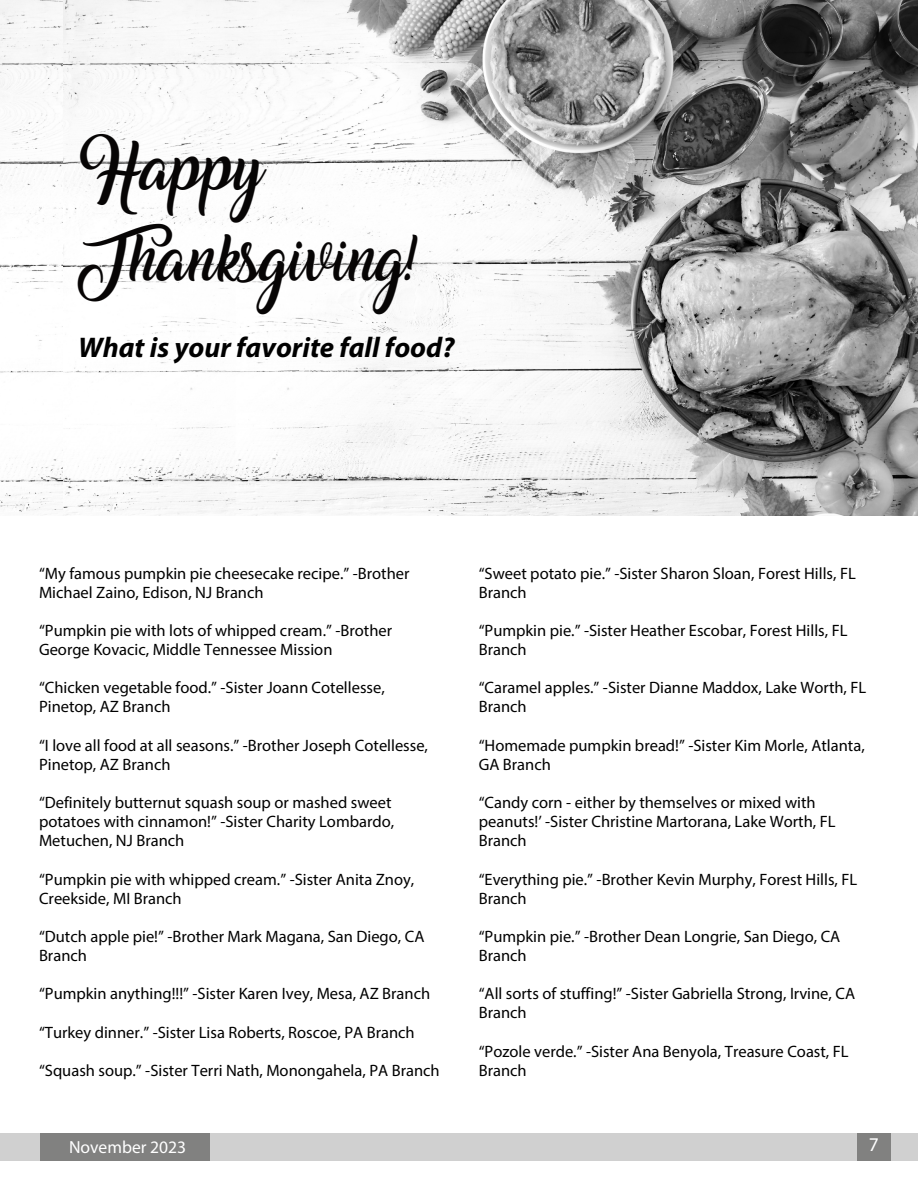
<style>
.page{position:relative;width:918px;height:1188px;background:#fff}
.page>*{position:absolute;margin:0;border:0;box-sizing:border-box;transform-origin:0 0}
.t1{font:41.55px/91.2px "Amarillo";color:#070505}
.t2{font:italic 700 28.5px "Myriad Pro";color:#000}
.t3{font:19.5px "Myriad Pro";color:#fff}
.t4{font:17.55px "Myriad Pro";color:#fff}
.t5{font:16.5px/19.2px "Myriad Pro";color:#000}
</style>
<div class="page">
<div style="left:0;top:1134px;width:918px;height:27px;background:#d0d0d0"></div>
<div style="left:40px;top:1134px;width:169px;height:27px;background:#818180"></div>
<div style="left:857px;top:1134px;width:34px;height:27px;background:#818180"></div>
<img style="left:0;top:0;width:63px;height:515px">
<img style="left:63px;top:0;width:855px;height:515px">
<p class="t1" style="left:78px;top:134px;width:340px">Happy<br>Thanksgiving!</p>
<p class="t2" style="left:78px;top:336px;width:378px">What is your favorite fall food?</p>
<p class="t5" style="left:39px;top:565px;width:372px">“My famous pumpkin pie cheesecake recipe.” -Brother<br>Michael Zaino, Edison, NJ Branch</p>
<p class="t5" style="left:39px;top:622px;width:355px">“Pumpkin pie with lots of whipped cream.” -Brother<br>George Kovacic, Middle Tennessee Mission</p>
<p class="t5" style="left:39px;top:680px;width:347px">“Chicken vegetable food.” -Sister Joann Cotellesse,<br>Pinetop, AZ Branch</p>
<p class="t5" style="left:39px;top:737px;width:390px">“I love all food at all seasons.” -Brother Joseph Cotellesse,<br>Pinetop, AZ Branch</p>
<p class="t5" style="left:39px;top:794px;width:357px">“Definitely butternut squash soup or mashed sweet potatoes with cinnamon!” -Sister Charity Lombardo,<br>Metuchen, NJ Branch</p>
<p class="t5" style="left:39px;top:871px;width:377px">“Pumpkin pie with whipped cream.” -Sister Anita Znoy,<br>Creekside, MI Branch</p>
<p class="t5" style="left:39px;top:928px;width:387px">“Dutch apple pie!” -Brother Mark Magana, San Diego, CA<br>Branch</p>
<p class="t5" style="left:39px;top:986px;width:393px">“Pumpkin anything!!!” -Sister Karen Ivey, Mesa, AZ Branch</p>
<p class="t5" style="left:39px;top:1024px;width:377px">“Turkey dinner.” -Sister Lisa Roberts, Roscoe, PA Branch</p>
<p class="t5" style="left:39px;top:1062px;width:402px">“Squash soup.” -Sister Terri Nath, Monongahela, PA Branch</p>
<p class="t5" style="left:479px;top:565px;width:379px">“Sweet potato pie.” -Sister Sharon Sloan, Forest Hills, FL<br>Branch</p>
<p class="t5" style="left:479px;top:622px;width:370px">“Pumpkin pie.” -Sister Heather Escobar, Forest Hills, FL<br>Branch</p>
<p class="t5" style="left:479px;top:680px;width:389px">“Caramel apples.” -Sister Dianne Maddox, Lake Worth, FL<br>Branch</p>
<p class="t5" style="left:479px;top:737px;width:387px">“Homemade pumpkin bread!” -Sister Kim Morle, Atlanta,<br>GA Branch</p>
<p class="t5" style="left:479px;top:794px;width:358px">“Candy corn - either by themselves or mixed with peanuts!’ -Sister Christine Martorana, Lake Worth, FL<br>Branch</p>
<p class="t5" style="left:479px;top:871px;width:380px">“Everything pie.” -Brother Kevin Murphy, Forest Hills, FL<br>Branch</p>
<p class="t5" style="left:479px;top:928px;width:363px">“Pumpkin pie.” -Brother Dean Longrie, San Diego, CA<br>Branch</p>
<p class="t5" style="left:479px;top:986px;width:378px">“All sorts of stuffing!” -Sister Gabriella Strong, Irvine, CA<br>Branch</p>
<p class="t5" style="left:479px;top:1043px;width:371px">“Pozole verde.” -Sister Ana Benyola, Treasure Coast, FL<br>Branch</p>
<p class="t4" style="left:69px;top:1140px;width:119px">November 2023</p>
<p class="t3" style="left:869px;top:1136px;width:12px">7</p>
</div>
